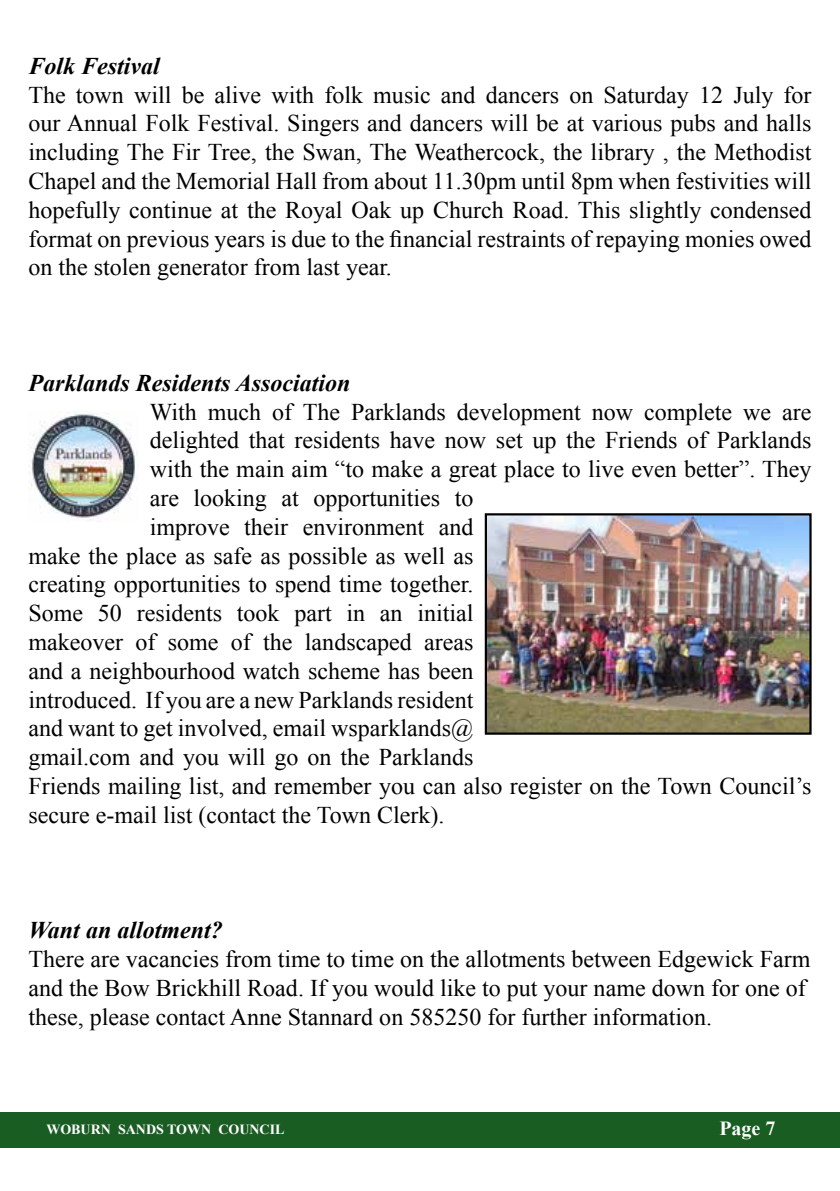
<style>
.page{position:relative;width:840px;height:1191px;background:#fff}
.page>*{position:absolute;margin:0;border:0;box-sizing:border-box;transform-origin:0 0}
.t1{font:24px/28.8px "Times New Roman";color:#000;text-align:justify}
.t2{font:italic 700 24px "Times New Roman";color:#000}
.t3{font:700 20px "Times New Roman";color:#fff}
.t4{font:700 14px "Times New Roman";color:#fff}
</style>
<div class="page">
<div style="left:0;top:1112px;width:839px;height:35px;background:#1a5d23"></div>
<img style="left:487px;top:516px;width:321px;height:215px">
<div style="left:484px;top:513px;width:327px;height:221px;border:2px solid #000"></div>
<img style="left:28px;top:411px;width:109px;height:109px">
<p class="t2" style="left:28px;top:49px;width:133px">Folk Festival</p>
<p class="t1" style="left:28px;top:80px;width:784px">The town will be alive with folk music and dancers on Saturday 12 July for our Annual Folk Festival. Singers and dancers will be at various pubs and halls including The Fir Tree, the Swan, The Weathercock, the library , the Methodist Chapel and the Memorial Hall from about 11.30pm until 8pm when festivities will hopefully continue at the Royal Oak up Church Road. This slightly condensed format on previous years is due to the financial restraints of repaying monies owed on the stolen generator from last year.</p>
<p class="t2" style="left:28px;top:366px;width:323px">Parklands Residents Association</p>
<p class="t1" style="left:150px;top:397px;width:663px">With much of The Parklands development now complete we are</p>
<p class="t1" style="left:150px;top:425px;width:663px">delighted that residents have now set up the Friends of Parklands</p>
<p class="t1" style="left:150px;top:454px;width:663px">with the main aim “to make a great place to live even better”. They</p>
<p class="t1" style="left:150px;top:483px;width:325px">are looking at opportunities to</p>
<p class="t1" style="left:150px;top:512px;width:325px">improve their environment and</p>
<p class="t1" style="left:28px;top:541px;width:446px">make the place as safe as possible as well as</p>
<p class="t1" style="left:28px;top:569px;width:446px">creating opportunities to spend time together.</p>
<p class="t1" style="left:28px;top:598px;width:446px">Some 50 residents took part in an initial</p>
<p class="t1" style="left:28px;top:627px;width:446px">makeover of some of the landscaped areas</p>
<p class="t1" style="left:28px;top:656px;width:446px">and a neighbourhood watch scheme has been</p>
<p class="t1" style="left:28px;top:685px;width:446px">introduced. If you are a new Parklands resident</p>
<p class="t1" style="left:28px;top:713px;width:446px">and want to get involved, email wsparklands@</p>
<p class="t1" style="left:28px;top:742px;width:446px">gmail.com and you will go on the Parklands</p>
<p class="t1" style="left:28px;top:771px;width:784px">Friends mailing list, and remember you can also register on the Town Council’s</p>
<p class="t1" style="left:28px;top:800px;width:417px">secure e-mail list (contact the Town Clerk).</p>
<p class="t2" style="left:28px;top:913px;width:196px">Want an allotment?</p>
<p class="t1" style="left:28px;top:944px;width:783px;text-align:left">There are vacancies from time to time on the allotments between Edgewick Farm and the Bow Brickhill Road. If you would like to put your name down for one of these, please contact Anne Stannard on 585250 for further information.</p>
<p class="t4" style="left:46px;top:1119px;width:239px">WOBURN SANDS TOWN COUNCIL</p>
<p class="t3" style="left:719px;top:1114px;width:58px">Page 7</p>
</div>
